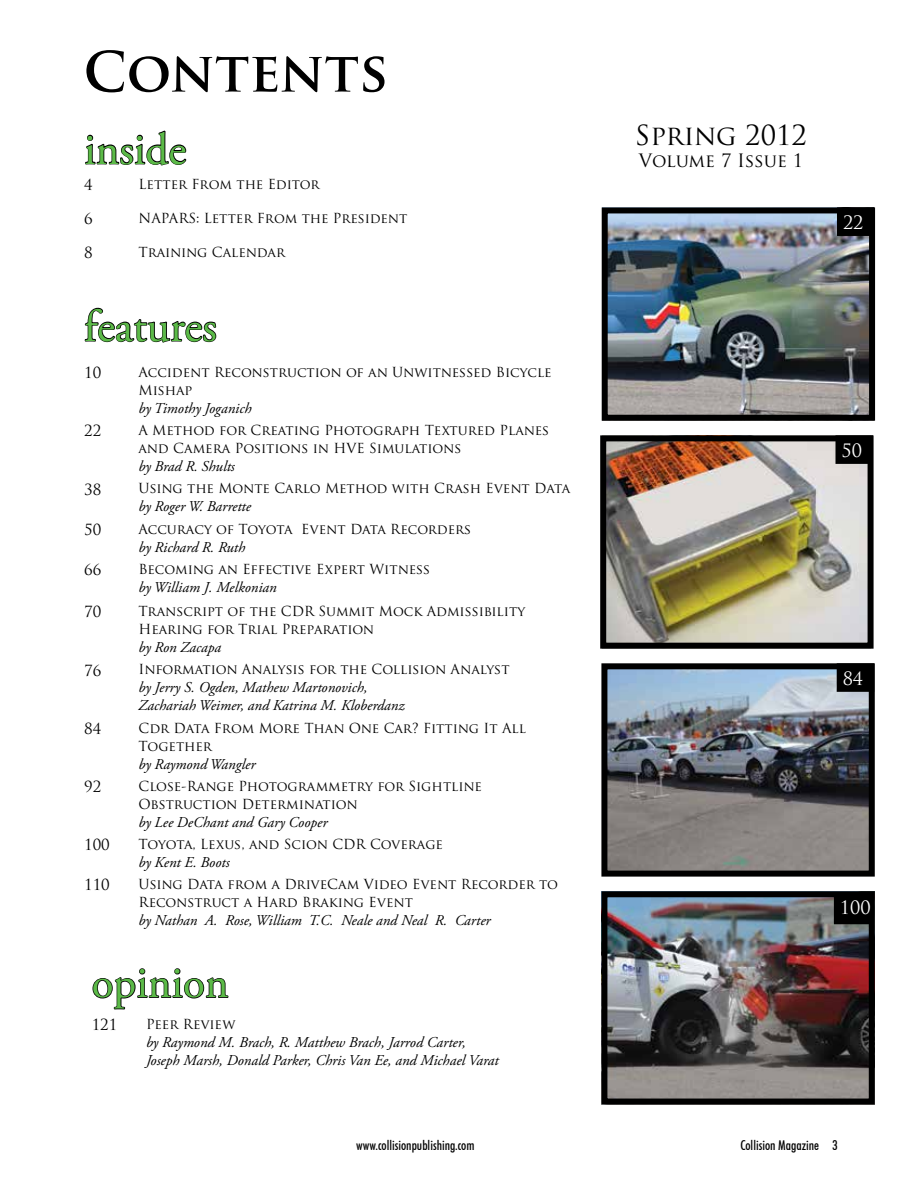
<style>
.page{position:relative;width:918px;height:1188px;background:#fff}
.page>*{position:absolute;margin:0;border:0;box-sizing:border-box;transform-origin:0 0}
.t1{font:700 54px "Trajan Pro";color:#000}
.t2{font:45px "Adobe Garamond Pro";color:#5bba47}
.t3{font:27px "Trajan Pro";color:#000}
.t4{font:18px "Trajan Pro";color:#000}
.t5{font:18px "Trajan Pro";color:#fff}
.t6{font:italic 15px/18px "Adobe Garamond Pro";color:#000}
.t7{font:15px "Trajan Pro";color:#000}
.t8{font:13.5px/18px "Trajan Pro";color:#000}
.t9{font:500 condensed 13.5px "Futura BT";color:#000}
</style>
<div class="page">
<img style="left:608px;top:898px;width:260px;height:200px">
<img style="left:607px;top:442px;width:260px;height:200px">
<img style="left:608px;top:670px;width:260px;height:200px">
<img style="left:609px;top:214px;width:259px;height:200px">
<div style="left:601px;top:891px;width:274px;height:214px;border:6px solid #000"></div>
<div style="left:835px;top:897px;width:36px;height:27px;background:#000"></div>
<div style="left:834px;top:896px;width:37px;height:28px;border:2px solid #000"></div>
<svg style="left:84px;top:307px;width:133px;height:36px"></svg>
<div style="left:601px;top:663px;width:274px;height:214px;border:6px solid #000"></div>
<div style="left:837px;top:664px;width:36px;height:27px;background:#000"></div>
<div style="left:837px;top:663px;width:37px;height:29px;border:2px solid #000"></div>
<div style="left:602px;top:207px;width:273px;height:214px;border:6px solid #000"></div>
<div style="left:838px;top:208px;width:36px;height:27px;background:#000"></div>
<div style="left:837px;top:207px;width:38px;height:29px;border:2px solid #000"></div>
<div style="left:600px;top:435px;width:274px;height:214px;border:6px solid #000"></div>
<div style="left:836px;top:436px;width:36px;height:27px;background:#000"></div>
<div style="left:836px;top:435px;width:37px;height:29px;border:2px solid #000"></div>
<svg style="left:92px;top:968px;width:136px;height:42px"></svg>
<svg style="left:85px;top:130px;width:102px;height:36px"></svg>
<h1 class="t1" style="left:83px;top:38px;width:306px">CONTENTS</h1>
<h2 class="t2" style="left:84px;top:122px;width:104px">inside</h2>
<p class="t7" style="left:84px;top:175px;width:10px">4</p>
<p class="t8" style="left:139px;top:175px;width:182px">Letter From the Editor</p>
<p class="t7" style="left:84px;top:209px;width:10px">6</p>
<p class="t8" style="left:139px;top:209px;width:270px">NAPARS: Letter From the President</p>
<p class="t7" style="left:84px;top:243px;width:10px">8</p>
<p class="t8" style="left:139px;top:243px;width:148px">Training Calendar</p>
<h2 class="t2" style="left:84px;top:299px;width:134px">features</h2>
<p class="t7" style="left:84px;top:363px;width:19px">10</p>
<p class="t8" style="left:138px;top:363px;width:415px">Accident Reconstruction of an Unwitnessed Bicycle<br>Mishap</p>
<p class="t6" style="left:138px;top:400px;width:115px">by Timothy Joganich</p>
<p class="t7" style="left:84px;top:421px;width:19px">22</p>
<p class="t8" style="left:138px;top:421px;width:412px">A Method for Creating Photograph Textured Planes and Camera Positions in HVE Simulations</p>
<p class="t6" style="left:138px;top:458px;width:98px">by Brad R. Shults</p>
<p class="t7" style="left:84px;top:480px;width:19px">38</p>
<p class="t8" style="left:138px;top:479px;width:433px">Using the Monte Carlo Method with Crash Event Data</p>
<p class="t6" style="left:138px;top:498px;width:114px">by Roger W. Barrette</p>
<p class="t7" style="left:84px;top:520px;width:19px">50</p>
<p class="t8" style="left:138px;top:520px;width:334px">Accuracy of Toyota Event Data Recorders</p>
<p class="t6" style="left:138px;top:538px;width:108px">by Richard R. Ruth</p>
<p class="t7" style="left:84px;top:560px;width:19px">66</p>
<p class="t8" style="left:138px;top:560px;width:293px">Becoming an Effective Expert Witness</p>
<p class="t6" style="left:138px;top:578px;width:140px">by William J. Melkonian</p>
<p class="t7" style="left:84px;top:602px;width:19px">70</p>
<p class="t8" style="left:138px;top:602px;width:388px">Transcript of the CDR Summit Mock Admissibility<br>Hearing for Trial Preparation</p>
<p class="t6" style="left:138px;top:639px;width:84px">by Ron Zacapa</p>
<p class="t7" style="left:84px;top:661px;width:19px">76</p>
<p class="t8" style="left:138px;top:660px;width:373px">Information Analysis for the Collision Analyst</p>
<p class="t6" style="left:138px;top:679px;width:268px">by Jerry S. Ogden, Mathew Martonovich,<br>Zachariah Weimer, and Katrina M. Kloberdanz</p>
<p class="t7" style="left:84px;top:719px;width:19px">84</p>
<p class="t8" style="left:138px;top:719px;width:389px">Cdr Data From More Than One Car? Fitting It All<br>Together</p>
<p class="t6" style="left:138px;top:755px;width:119px">by Raymond Wangler</p>
<p class="t7" style="left:84px;top:777px;width:19px">92</p>
<p class="t8" style="left:138px;top:777px;width:345px">Close-Range Photogrammetry for Sightline<br>Obstruction Determination</p>
<p class="t6" style="left:138px;top:813px;width:191px">by Lee DeChant and Gary Cooper</p>
<p class="t7" style="left:84px;top:835px;width:27px">100</p>
<p class="t8" style="left:138px;top:835px;width:306px">Toyota, Lexus, and Scion CDR Coverage</p>
<p class="t6" style="left:138px;top:853px;width:93px">by Kent E. Boots</p>
<p class="t7" style="left:84px;top:875px;width:27px">110</p>
<p class="t8" style="left:138px;top:875px;width:421px">Using Data from a DriveCam Video Event Recorder to<br>Reconstruct a Hard Braking Event</p>
<p class="t6" style="left:138px;top:912px;width:354px">by Nathan A. Rose, William T.C. Neale and Neal R. Carter</p>
<h2 class="t2" style="left:92px;top:956px;width:138px">opinion</h2>
<p class="t7" style="left:92px;top:1015px;width:27px">121</p>
<p class="t8" style="left:146px;top:1015px;width:91px">Peer Review</p>
<p class="t6" style="left:146px;top:1034px;width:354px">by Raymond M. Brach, R. Matthew Brach, Jarrod Carter,<br>Joseph Marsh, Donald Parker, Chris Van Ee, and Michael Varat</p>
<h3 class="t3" style="left:635px;top:118px;width:173px">Spring 2012</h3>
<h3 class="t4" style="left:639px;top:149px;width:166px">Volume 7 Issue 1</h3>
<h3 class="t5" style="left:843px;top:211px;width:22px">22</h3>
<h3 class="t5" style="left:842px;top:439px;width:22px">50</h3>
<h3 class="t5" style="left:843px;top:667px;width:22px">84</h3>
<h3 class="t5" style="left:840px;top:896px;width:32px">100</h3>
<p class="t9" style="left:356px;top:1137px;width:120px">www.collisionpublishing.com</p>
<p class="t9" style="left:740px;top:1137px;width:99px">Collision Magazine 3</p>
</div>
